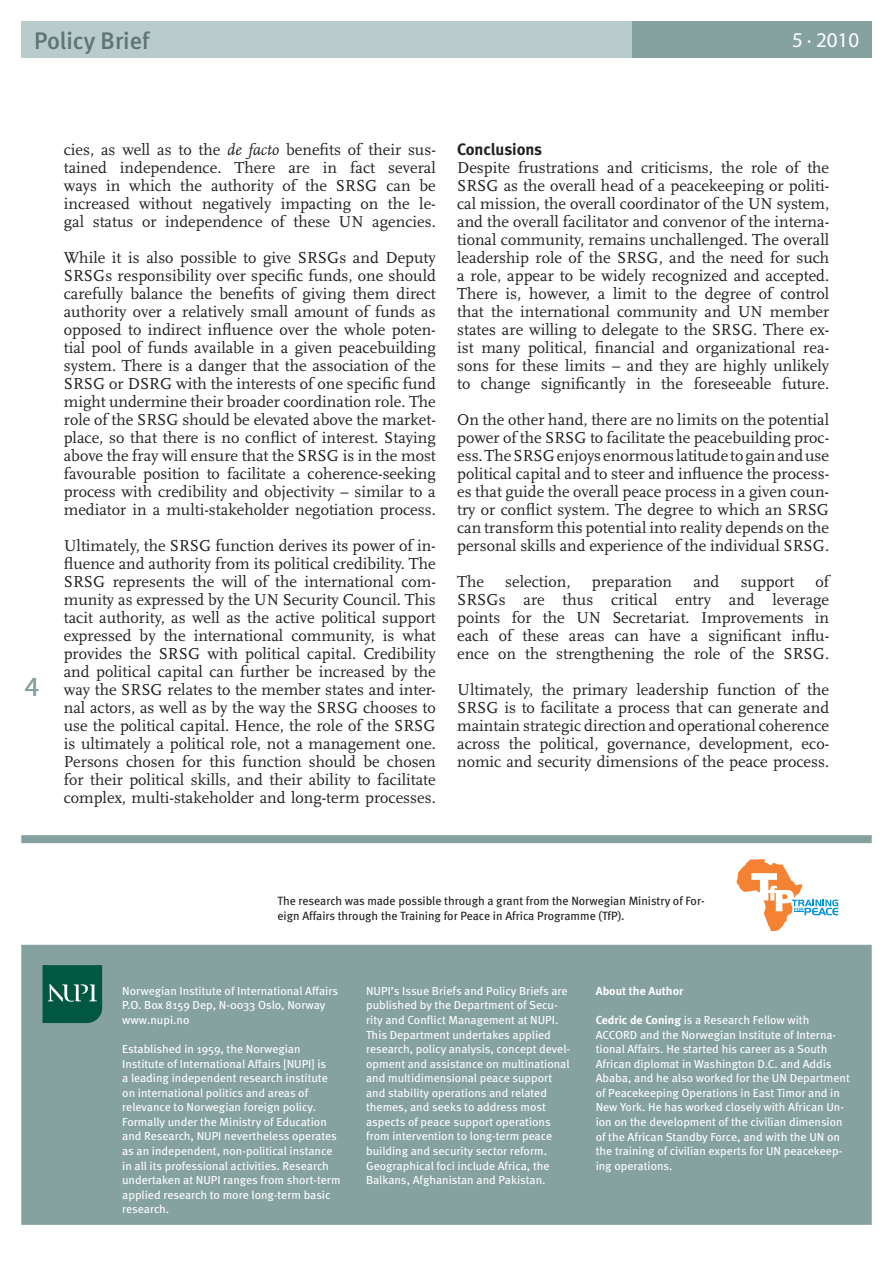
<style>
.page{position:relative;width:893px;height:1263px;background:#fff}
.page>*{position:absolute;margin:0;border:0;box-sizing:border-box;transform-origin:0 0}
.t1{font:27.75px "Myriad Pro";color:#85a2a0}
.t2{font:500 24px "Meta";color:#5e7575}
.t3{font:21px "Myriad Pro";color:#fff}
.t4{font:16.5px/18px "Scala OT";color:#231f20;text-align:justify}
.t5{font:700 16.5px "Meta";letter-spacing:-.005em;color:#231f20}
.t6{font:12px/15px "Meta";color:#231f20}
.t7{font:11.7px/14.5px "Meta";color:#fff}
.t8{font:11.7px/14.5px "Meta Book LF";color:#fff}
.t9{font:700 11.7px "Meta";color:#fff}
.s1{font-style:italic}
.s2{font-family:"Meta";font-weight:700}
</style>
<div class="page">
<div style="left:21px;top:835px;width:851px;height:390px;background:#85a2a0"></div>
<svg style="left:21px;top:843px;width:851px;height:101px"></svg>
<svg style="left:43px;top:965px;width:59px;height:58px;background:#15654f"></svg>
<div style="left:118px;top:965px;width:752px;height:254px;background:#85a2a0"></div>
<svg style="left:735px;top:859px;width:103px;height:72px"></svg>
<div style="left:277px;top:895px;width:442px;height:34px;background:#fff"></div>
<div style="left:21px;top:21px;width:612px;height:36px;background:#bacbcb"></div>
<div style="left:633px;top:21px;width:239px;height:36px;background:#85a2a0"></div>
<h2 class="t2" style="left:34px;top:27px;width:117px">Policy Brief</h2>
<p class="t3" style="left:792px;top:27px;width:69px">5 · 2010</p>
<h1 class="t1" style="left:25px;top:670px;width:16px">4</h1>
<p class="t4" style="left:64px;top:141px;width:374px">cies, as well as to the <span class="s1">de facto</span> benefits of their sus&shy;tained independence. There are in fact several ways in which the authority of the SRSG can be increased without negatively impacting on the le&shy;gal status or independence of these UN agencies.</p>
<p class="t4" style="left:64px;top:249px;width:374px">While it is also possible to give SRSGs and Deputy SRSGs responsibility over specific funds, one should carefully balance the benefits of giving them direct authority over a relatively small amount of funds as opposed to indirect influence over the whole poten&shy;tial pool of funds available in a given peacebuilding system. There is a danger that the association of the SRSG or DSRG with the interests of one specific fund might undermine their broader coordination role. The role of the SRSG should be elevated above the market&shy;place, so that there is no conflict of interest. Staying above the fray will ensure that the SRSG is in the most favourable position to facilitate a coherence-seeking process with credibility and objectivity – similar to a mediator in a multi-stakeholder negotiation process.</p>
<p class="t4" style="left:64px;top:537px;width:374px">Ultimately, the SRSG function derives its power of in&shy;fluence and authority from its political credibility. The SRSG represents the will of the international com&shy;munity as expressed by the UN Security Council. This tacit authority, as well as the active political support expressed by the international community, is what provides the SRSG with political capital. Credibility and political capital can further be increased by the way the SRSG relates to the member states and inter&shy;nal actors, as well as by the way the SRSG chooses to use the political capital. Hence, the role of the SRSG is ultimately a political role, not a management one.<br>Persons chosen for this function should be chosen for their political skills, and their ability to facilitate complex, multi-stakeholder and long-term processes.</p>
<p class="t5" style="left:457px;top:140px;width:87px">Conclusions</p>
<p class="t4" style="left:457px;top:159px;width:374px">Despite frustrations and criticisms, the role of the SRSG as the overall head of a peacekeeping or politi&shy;cal mission, the overall coordinator of the UN system, and the overall facilitator and convenor of the interna&shy;tional community, remains unchallenged. The overall leadership role of the SRSG, and the need for such a role, appear to be widely recognized and accepted.<br>There is, however, a limit to the degree of control that the international community and UN member states are willing to delegate to the SRSG. There ex&shy;ist many political, financial and organizational rea&shy;sons for these limits – and they are highly unlikely to change significantly in the foreseeable future.</p>
<p class="t4" style="left:457px;top:411px;width:374px">On the other hand, there are no limits on the potential power of the SRSG to facilitate the peacebuilding proc&shy;ess. The SRSG enjoys enormous latitude to gain and use political capital and to steer and influence the process&shy;es that guide the overall peace process in a given coun&shy;try or conflict system. The degree to which an SRSG can transform this potential into reality depends on the personal skills and experience of the individual SRSG.</p>
<p class="t4" style="left:457px;top:573px;width:28px">The</p>
<p class="t4" style="left:505px;top:573px;width:67px">selection,</p>
<p class="t4" style="left:592px;top:573px;width:82px">preparation</p>
<p class="t4" style="left:693px;top:573px;width:27px">and</p>
<p class="t4" style="left:741px;top:573px;width:55px">support</p>
<p class="t4" style="left:457px;top:573px;width:374px;text-indent:358px">of SRSGs are thus critical entry and leverage points for the UN Secretariat. Improvements in each of these areas can have a significant influ&shy;ence on the strengthening the role of the SRSG.</p>
<p class="t4" style="left:457px;top:681px;width:374px">Ultimately, the primary leadership function of the SRSG is to facilitate a process that can generate and maintain strategic direction and operational coherence across the political, governance, development, eco&shy;nomic and security dimensions of the peace process.</p>
<p class="t6" style="left:277px;top:893px;width:429px">The research was made possible through a grant from the Norwegian Ministry of For&shy;eign Affairs through the Training for Peace in Africa Programme (TfP).</p>
<p class="t7" style="left:122px;top:983px;width:217px">Norwegian Institute of International Affairs<br>P.O. Box 8159 Dep, N-0033 Oslo, Norway www.nupi.no</p>
<p class="t7" style="left:122px;top:1042px;width:220px">Established in 1959, the Norwegian Institute of International Affairs [NUPI] is<br>a leading independent research institute on international politics and areas of relevance to Norwegian foreign policy.<br>Formally under the Ministry of Education and Research, NUPI nevertheless operates as an independent, non-political instance in all its professional activities. Research undertaken at NUPI ranges from short-term applied research to more long-term basic research.</p>
<p class="t7" style="left:366px;top:983px;width:206px">NUPI’s Issue Briefs and Policy Briefs are published by the Department of Secu&shy;rity and Conflict Management at NUPI.<br>This Department undertakes applied research, policy analysis, concept devel&shy;opment and assistance on multinational and multidimensional peace support and stability operations and related themes, and seeks to address most aspects of peace support operations from intervention to long-term peace building and security sector reform.<br>Geographical foci include Africa, the Balkans, Afghanistan and Pakistan.</p>
<p class="t9" style="left:596px;top:984px;width:89px">About the Author</p>
<p class="t8" style="left:596px;top:1012px;width:256px"><span class="s2">Cedric de Coning</span> is a Research Fellow with ACCORD and the Norwegian Institute of Interna&shy;tional Affairs. He started his career as a South African diplomat in Washington D.C. and Addis Ababa, and he also worked for the UN Department of Peacekeeping Operations in East Timor and in New York. He has worked closely with African Un&shy;ion on the development of the civilian dimension of the African Standby Force, and with the UN on the training of civilian experts for UN peacekeep&shy;ing operations.</p>
</div>
